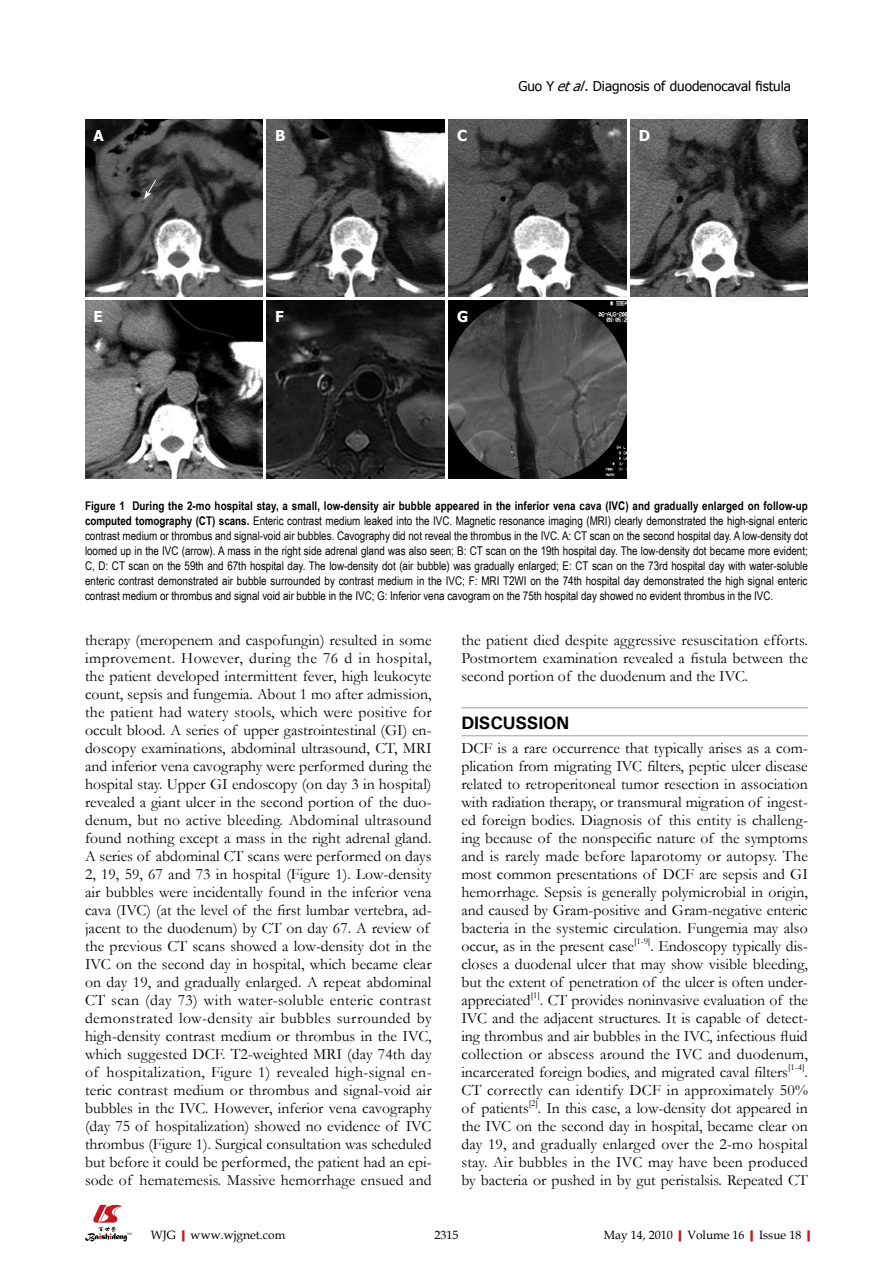
<style>
.page{position:relative;width:893px;height:1263px;background:#fff}
.page>*{position:absolute;margin:0;border:0;box-sizing:border-box;transform-origin:0 0}
.t1{font:700 18px "Univers";letter-spacing:-.01em;color:#000}
.t2{font:15.75px/18px "Garamond";color:#000;text-align:justify}
.t3{font:700 15px "Tahoma";color:#fff}
.t4{font:13.5px "Tahoma";color:#000}
.t5{font:12px/15px "Arial Narrow";color:#000;text-align:justify}
.t6{font:12px "Book Antiqua";color:#000}
.t7{font:9.15px "Garamond";color:#000}
.s1{font-style:italic}
.s2{font-weight:700}
.s3{font-weight:700;color:#c01920}
</style>
<div class="page">
<svg style="left:85px;top:1205px;width:48px;height:36px"></svg>
<img style="left:85px;top:119px;width:178px;height:178px">
<img style="left:267px;top:119px;width:177px;height:178px">
<img style="left:449px;top:119px;width:177px;height:178px">
<img style="left:630px;top:119px;width:178px;height:178px">
<img style="left:85px;top:301px;width:178px;height:177px">
<img style="left:267px;top:301px;width:177px;height:177px">
<img style="left:449px;top:301px;width:177px;height:177px">
<svg style="left:144px;top:180px;width:12px;height:19px"></svg>
<hr style="left:461px;top:707px;width:347px;height:1px;background:#9f9fa0">
<hr style="left:461px;top:735px;width:347px;height:1px;background:#9f9fa0">
<p class="t4" style="left:518px;top:77px;width:274px">Guo Y <span class="s1">etal</span>. Diagnosis of duodenocaval fistula</p>
<p class="t3" style="left:94px;top:125px;width:12px">A</p>
<p class="t3" style="left:275px;top:125px;width:12px">B</p>
<p class="t3" style="left:457px;top:125px;width:12px">C</p>
<p class="t3" style="left:639px;top:125px;width:13px">D</p>
<p class="t3" style="left:94px;top:306px;width:11px">E</p>
<p class="t3" style="left:275px;top:306px;width:10px">F</p>
<p class="t3" style="left:457px;top:306px;width:13px">G</p>
<p class="t5" style="left:85px;top:498px;width:724px"><span class="s2">Figure 1 During the 2-mo hospital stay, a small, low-density air bubble appeared in the inferior vena cava (IVC) and gradually enlarged on follow-up computed tomography (CT) scans.</span> Enteric contrast medium leaked into the IVC. Magnetic resonance imaging (MRI) clearly demonstrated the high-signal enteric contrast medium or thrombus and signal-void air bubbles. Cavography did not reveal the thrombus in the IVC. A: CT scan on the second hospital day. A low-density dot loomed up in the IVC (arrow). A mass in the right side adrenal gland was also seen; B: CT scan on the 19th hospital day. The low-density dot became more evident; C, D: CT scan on the 59th and 67th hospital day. The low-density dot (air bubble) was gradually enlarged; E: CT scan on the 73rd hospital day with water-soluble enteric contrast demonstrated air bubble surrounded by contrast medium in the IVC; F: MRI T2WI on the 74th hospital day demonstrated the high signal enteric contrast medium or thrombus and signal void air bubble in the IVC; G: Inferior vena cavogram on the 75th hospital day showed no evident thrombus in the IVC.</p>
<p class="t2" style="left:85px;top:631px;width:348px;text-align:left">therapy (meropenem and caspofungin) resulted in some improvement. However, during the 76 d in hospital, the patient developed intermittent fever, high leukocyte count, sepsis and fungemia. About 1 mo after admission, the patient had watery stools, which were positive for occult blood. A series of upper gastrointestinal (GI) en&shy;doscopy examinations, abdominal ultrasound, CT, MRI and inferior vena cavography were performed during the hospital stay. Upper GI endoscopy (on day 3 in hospital) revealed a giant ulcer in the second portion of the duo&shy;denum, but no active bleeding. Abdominal ultrasound found nothing except a mass in the right adrenal gland.<br>A series of abdominal CT scans were performed on days 2, 19, 59, 67 and 73 in hospital (Figure 1). Low-density air bubbles were incidentally found in the inferior vena cava (IVC) (at the level of the first lumbar vertebra, ad&shy;jacent to the duodenum) by CT on day 67. A review of the previous CT scans showed a low-density dot in the IVC on the second day in hospital, which became clear on day 19, and gradually enlarged. A repeat abdominal CT scan (day 73) with water-soluble enteric contrast demonstrated low-density air bubbles surrounded by high-density contrast medium or thrombus in the IVC, which suggested DCF. T2-weighted MRI (day 74th day of hospitalization, Figure 1) revealed high-signal en&shy;teric contrast medium or thrombus and signal-void air bubbles in the IVC. However, inferior vena cavography (day 75 of hospitalization) showed no evidence of IVC thrombus (Figure 1). Surgical consultation was scheduled but before it could be performed, the patient had an epi&shy;sode of hematemesis. Massive hemorrhage ensued and</p>
<p class="t2" style="left:461px;top:631px;width:348px">the patient died despite aggressive resuscitation efforts.<br>Postmortem examination revealed a fistula between the second portion of the duodenum and the IVC.</p>
<p class="t1" style="left:461px;top:711px;width:110px">DISCUSSION</p>
<p class="t2" style="left:461px;top:739px;width:348px">DCF is a rare occurrence that typically arises as a com&shy;plication from migrating IVC filters, peptic ulcer disease related to retroperitoneal tumor resection in association with radiation therapy, or transmural migration of ingest&shy;ed foreign bodies. Diagnosis of this entity is challeng&shy;ing because of the nonspecific nature of the symptoms and is rarely made before laparotomy or autopsy. The most common presentations of DCF are sepsis and GI hemorrhage. Sepsis is generally polymicrobial in origin, and caused by Gram-positive and Gram-negative enteric bacteria in the systemic circulation. Fungemia may also occur, as in the present case</p>
<p class="t7" style="left:634px;top:934px;width:18px">[1-9]</p>
<p class="t2" style="left:461px;top:937px;width:348px;text-indent:189px">. Endoscopy typically dis&shy;closes a duodenal ulcer that may show visible bleeding, but the extent of penetration of the ulcer is often under&shy;appreciated</p>
<p class="t7" style="left:531px;top:988px;width:11px">[1]</p>
<p class="t2" style="left:461px;top:991px;width:348px;text-indent:79px">. CT provides noninvasive evaluation of the IVC and the adjacent structures. It is capable of detect&shy;ing thrombus and air bubbles in the IVC, infectious fluid collection or abscess around the IVC and duodenum, incarcerated foreign bodies, and migrated caval filters</p>
<p class="t7" style="left:788px;top:1060px;width:18px">[1-4]</p>
<p class="t2" style="left:461px;top:1063px;width:348px;text-indent:343px">.<br>CT correctly can identify DCF in approximately 50% of patients</p>
<p class="t7" style="left:529px;top:1096px;width:11px">[2]</p>
<p class="t2" style="left:461px;top:1099px;width:348px;text-indent:77px">. In this case, a low-density dot appeared in the IVC on the second day in hospital, became clear on day 19, and gradually enlarged over the 2-mo hospital stay. Air bubbles in the IVC may have been produced by bacteria or pushed in by gut peristalsis. Repeated CT</p>
<p class="t6" style="left:151px;top:1226px;width:136px">WJG<span class="s3">|</span>www.wjgnet.com</p>
<p class="t6" style="left:434px;top:1226px;width:25px">2315</p>
<p class="t6" style="left:604px;top:1226px;width:214px">May 14, 2010<span class="s3">|</span>Volume 16<span class="s3">|</span>Issue 18<span class="s3">|</span></p>
</div>
